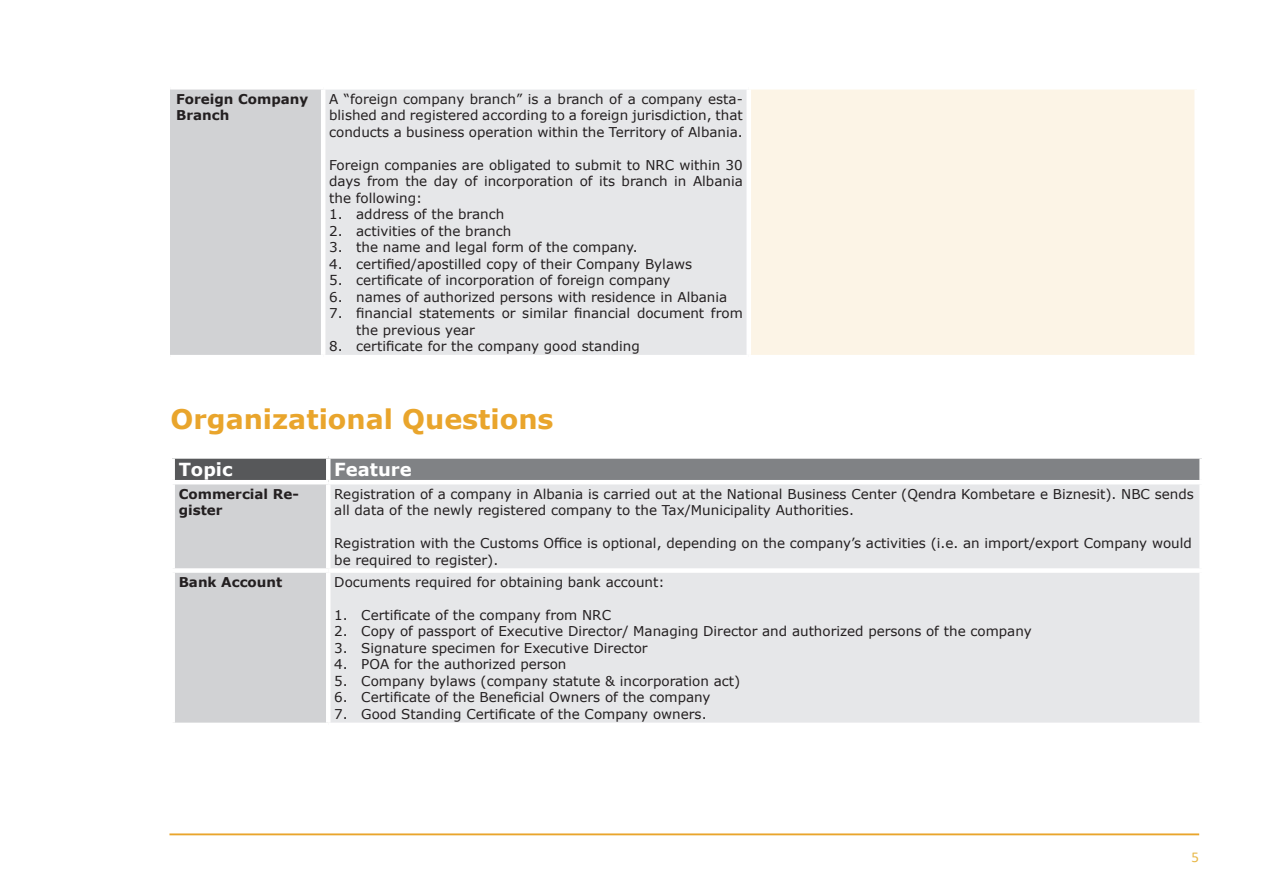
<style>
.page{position:relative;width:1263px;height:893px;background:#fff}
.page>*{position:absolute;margin:0;border:0;box-sizing:border-box;transform-origin:0 0}
.t1{font:700 27px "Verdana";color:#e9a52c}
.t2{font:700 18px "Verdana";color:#fff}
.t3{font:15px "Calibri";color:#e8b848}
.t4{font:13.5px/16.5px "Verdana";color:#231f20}
.t5{font:700 13.5px/16.5px "Verdana";color:#231f20}
</style>
<div class="page">
<hr style="left:169px;top:833px;width:1030px;height:2px;background:#e9a52c">
<div style="left:170px;top:87px;width:153px;height:270px;background:#d1d2d4"></div>
<div style="left:323px;top:87px;width:426px;height:270px;background:#e6e7e9"></div>
<div style="left:749px;top:87px;width:448px;height:270px;background:#fcf4e6"></div>
<div style="left:170px;top:85px;width:153px;height:5px;background:#fff"></div>
<div style="left:323px;top:85px;width:426px;height:5px;background:#fff"></div>
<hr style="left:321px;top:90px;width:4px;height:265px;background:#fff">
<div style="left:749px;top:85px;width:450px;height:5px;background:#fff"></div>
<div style="left:746px;top:90px;width:5px;height:265px;background:#fff"></div>
<div style="left:1194px;top:90px;width:5px;height:265px;background:#fff"></div>
<hr style="left:170px;top:355px;width:153px;height:4px;background:#fff">
<hr style="left:323px;top:355px;width:426px;height:4px;background:#fff">
<hr style="left:749px;top:355px;width:450px;height:4px;background:#fff">
<div style="left:173px;top:456px;width:155px;height:26px;background:#57585a"></div>
<div style="left:328px;top:456px;width:874px;height:26px;background:#808285"></div>
<div style="left:175px;top:484px;width:151px;height:239px;background:#d1d2d4"></div>
<div style="left:330px;top:484px;width:869px;height:239px;background:#e6e7e9"></div>
<div style="left:170px;top:454px;width:158px;height:5px;background:#fff"></div>
<div style="left:170px;top:459px;width:5px;height:21px;background:#fff"></div>
<div style="left:328px;top:454px;width:876px;height:5px;background:#fff"></div>
<hr style="left:326px;top:459px;width:4px;height:21px;background:#fff">
<div style="left:1199px;top:459px;width:5px;height:21px;background:#fff"></div>
<hr style="left:170px;top:480px;width:158px;height:4px;background:#fff">
<hr style="left:328px;top:480px;width:876px;height:4px;background:#fff">
<div style="left:170px;top:568px;width:158px;height:5px;background:#fff"></div>
<div style="left:328px;top:568px;width:876px;height:5px;background:#fff"></div>
<p class="t5" style="left:176px;top:90px;width:134px">Foreign Company<br>Branch</p>
<p class="t4" style="left:329px;top:90px;width:415px;text-align:justify">A “foreign company branch” is a branch of a company esta&shy;blished and registered according to a foreign jurisdiction, that conducts a business operation within the Territory of Albania.</p>
<p class="t4" style="left:329px;top:156px;width:415px;text-align:justify">Foreign companies are obligated to submit to NRC within 30 days from the day of incorporation of its branch in Albania the following:</p>
<p class="t4" style="left:329px;top:206px;width:177px">1. address of the branch</p>
<p class="t4" style="left:329px;top:222px;width:184px">2. activities of the branch</p>
<p class="t4" style="left:329px;top:239px;width:310px">3. the name and legal form of the company.</p>
<p class="t4" style="left:329px;top:255px;width:364px">4. certified/apostilled copy of their Company Bylaws</p>
<p class="t4" style="left:329px;top:272px;width:343px">5. certificate of incorporation of foreign company</p>
<p class="t4" style="left:329px;top:288px;width:400px">6. names of authorized persons with residence in Albania</p>
<p class="t4" style="left:356px;top:305px;width:388px;text-indent:-27px">7. financial statements or similar financial document from the previous year</p>
<p class="t4" style="left:329px;top:338px;width:312px">8. certificate for the company good standing</p>
<h1 class="t1" style="left:170px;top:400px;width:385px">Organizational Questions</h1>
<h2 class="t2" style="left:179px;top:457px;width:55px">Topic</h2>
<h2 class="t2" style="left:334px;top:457px;width:79px">Feature</h2>
<p class="t5" style="left:179px;top:485px;width:122px">Commercial Re&shy;gister</p>
<p class="t4" style="left:334px;top:485px;width:861px">Registration of a company in Albania is carried out at the National Business Center (Qendra Kombetare e Biznesit). NBC sends all data of the newly registered company to the Tax/Municipality Authorities.</p>
<p class="t4" style="left:334px;top:535px;width:859px">Registration with the Customs Office is optional, depending on the company’s activities (i.e. an import/export Company would be required to register).</p>
<p class="t5" style="left:179px;top:573px;width:105px">Bank Account</p>
<p class="t4" style="left:334px;top:574px;width:332px">Documents required for obtaining bank account:</p>
<p class="t4" style="left:334px;top:607px;width:278px">1. Certificate of the company from NRC</p>
<p class="t4" style="left:334px;top:623px;width:699px">2. Copy of passport of Executive Director/ Managing Director and authorized persons of the company</p>
<p class="t4" style="left:334px;top:640px;width:315px">3. Signature specimen for Executive Director</p>
<p class="t4" style="left:334px;top:656px;width:234px">4. POA for the authorized person</p>
<p class="t4" style="left:334px;top:672px;width:408px">5. Company bylaws (company statute &amp; incorporation act)</p>
<p class="t4" style="left:334px;top:689px;width:378px">6. Certificate of the Beneficial Owners of the company</p>
<p class="t4" style="left:334px;top:705px;width:374px">7. Good Standing Certificate of the Company owners.</p>
<p class="t3" style="left:1191px;top:846px;width:9px">5</p>
</div>
